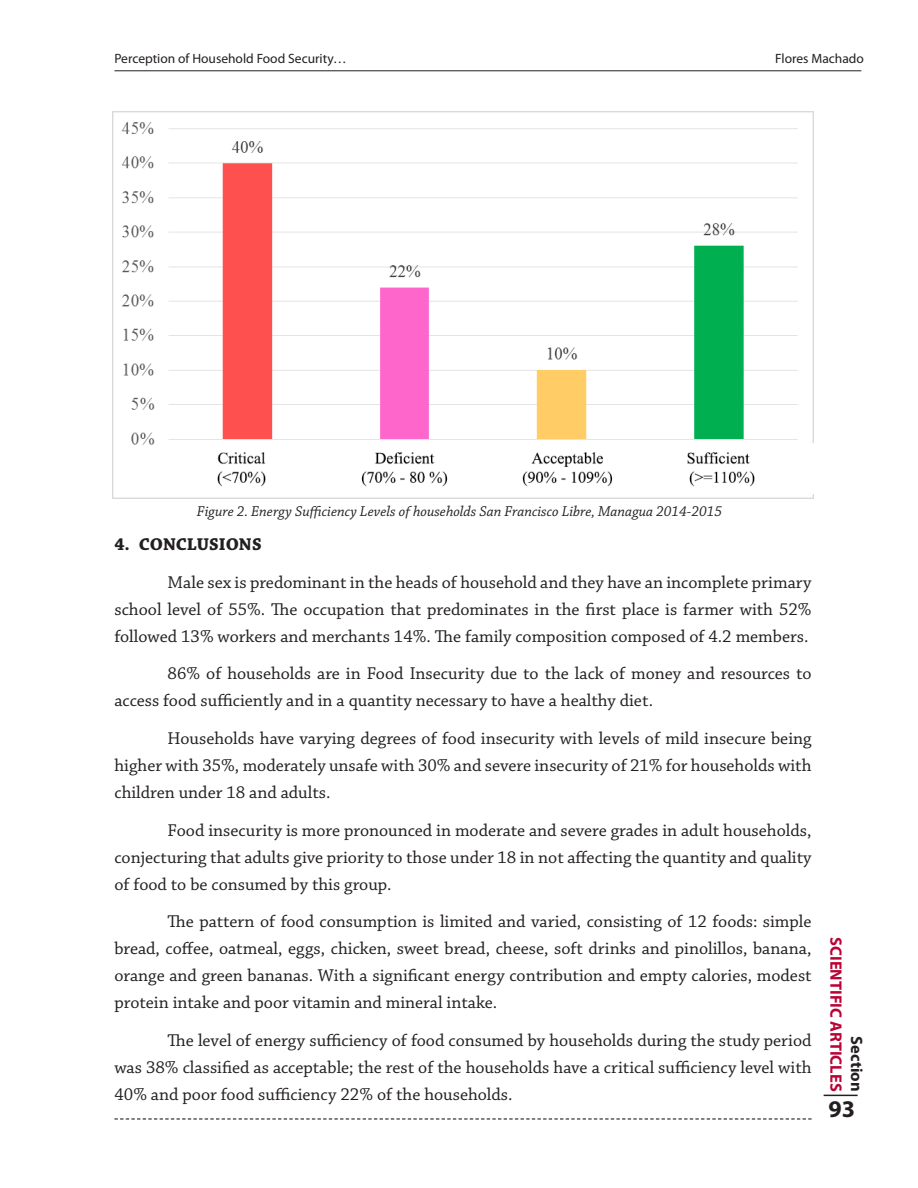
<style>
.page{position:relative;width:918px;height:1188px;background:#fff}
.page>*{position:absolute;margin:0;border:0;box-sizing:border-box;transform-origin:0 0}
.t1{font:700 24px "Myriad Pro";color:#231f20}
.Parrafo{font:18px/27px "Chaparral Pro";color:#231f20;text-align:justify}
.t2{font:700 18px "Chaparral Pro";color:#231f20}
.t3{font:700 16.5px "Myriad Pro";color:#b90335}
.t4{font:700 16.5px "Myriad Pro";color:#231f20}
.PieTbsFgs{font:italic 15px "Chaparral Pro";color:#231f20}
.t5{font:13.5px "Myriad Pro";color:#231f20}
</style>
<div class="page">
<img style="left:112px;top:111px;width:702px;height:387px">
<hr style="left:114px;top:70px;width:747px;height:1px;background:#231f20">
<hr style="left:824px;top:1095px;width:34px;height:1px;background:#231f20">
<svg style="left:114px;top:1118px;width:698px;height:2px"></svg>
<p class="t5" style="left:114px;top:50px;width:234px">Perception of Household Food Security…</p>
<p class="t5" style="left:775px;top:50px;width:90px">Flores Machado</p>
<p class="PieTbsFgs" style="left:197px;top:503px;width:527px">Figure 2. Energy Sufficiency Levels of households San Francisco Libre, Managua 2014-2015</p>
<p class="t2" style="left:114px;top:534px;width:149px">4. CONCLUSIONS</p>
<p class="Parrafo" style="left:114px;top:569px;width:699px;text-indent:53px">Male sex is predominant in the heads of household and they have an incomplete primary school level of 55%. The occupation that predominates in the first place is farmer with 52% followed 13% workers and merchants 14%. The family composition composed of 4.2 members.</p>
<p class="Parrafo" style="left:114px;top:661px;width:699px;text-indent:53px">86% of households are in Food Insecurity due to the lack of money and resources to access food sufficiently and in a quantity necessary to have a healthy diet.</p>
<p class="Parrafo" style="left:114px;top:725px;width:699px;text-indent:53px">Households have varying degrees of food insecurity with levels of mild insecure being higher with 35%, moderately unsafe with 30% and severe insecurity of 21% for households with children under 18 and adults.</p>
<p class="Parrafo" style="left:114px;top:817px;width:699px;text-indent:53px">Food insecurity is more pronounced in moderate and severe grades in adult households, conjecturing that adults give priority to those under 18 in not affecting the quantity and quality of food to be consumed by this group.</p>
<p class="Parrafo" style="left:114px;top:909px;width:699px;text-indent:53px">The pattern of food consumption is limited and varied, consisting of 12 foods: simple bread, coffee, oatmeal, eggs, chicken, sweet bread, cheese, soft drinks and pinolillos, banana, orange and green bananas. With a significant energy contribution and empty calories, modest protein intake and poor vitamin and mineral intake.</p>
<p class="Parrafo" style="left:114px;top:1027px;width:699px;text-indent:53px">The level of energy sufficiency of food consumed by households during the study period was 38% classified as acceptable; the rest of the households have a critical sufficiency level with 40% and poor food sufficiency 22% of the households.</p>
<p class="t4" style="left:868px;top:1036px;width:57px;rotate:90deg">Section</p>
<p class="t3" style="left:847px;top:937px;width:156px;rotate:90deg">SCIENTIFIC ARTICLES</p>
<h1 class="t1" style="left:828px;top:1093px;width:28px">93</h1>
</div>
